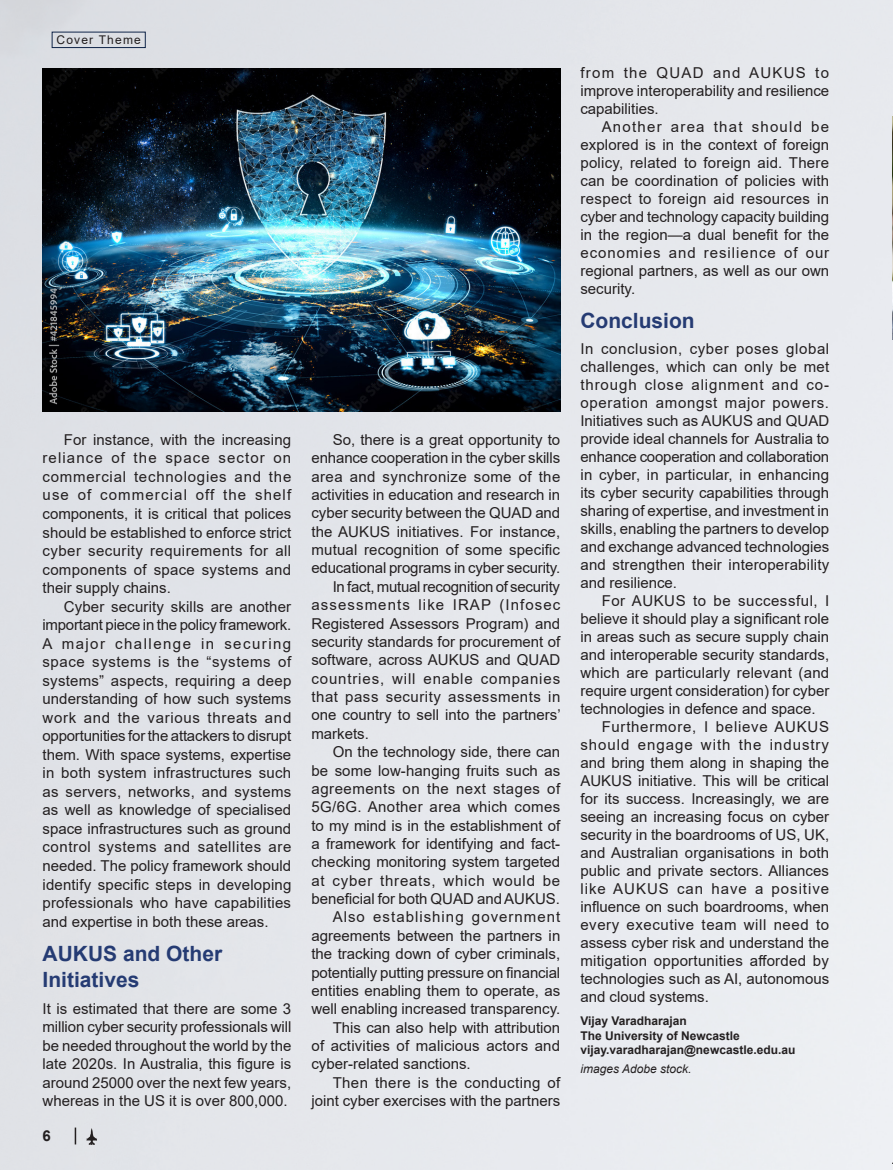
<style>
.page{position:relative;width:893px;height:1170px;background:#fff}
.page>*{position:absolute;margin:0;border:0;box-sizing:border-box;transform-origin:0 0}
.Body_text{font:700 21px/25.7px "Arial";color:#253b73}
.Body_text-2{font:15px/18px "Arial";color:#231f20;text-align:justify}
.t1{font:700 15px "Arial";color:#231f20}
.Author_Finish{font:700 12px "Arial";color:#231f20}
.Author_Finish-2{font:italic 12px "Arial";color:#231f20}
.t2{font:12px "Arial";letter-spacing:.1em;color:#231f20}
</style>
<div class="page">
<div style="left:0;top:0;width:893px;height:1169px;background:#e6e8ec"></div>
<svg style="left:75px;top:1127px;width:1px;height:17px"></svg>
<img style="left:86px;top:1127px;width:12px;height:17px">
<div style="left:52px;top:32px;width:93px;height:16px;border:1px solid #102549"></div>
<img style="left:43px;top:68px;width:517px;height:343px">
<img style="left:892px;top:116px;width:1px;height:224px">
<p class="t2" style="left:56px;top:32px;width:86px">Cover Theme</p>
<p class="Body_text-2" style="left:43px;top:430px;width:250px;line-height:18.5px;text-indent:21px">For instance, with the increasing reliance of the space sector on commercial technologies and the use of commercial off the shelf components, it is critical that polices should be established to enforce strict cyber security requirements for all components of space systems and their supply chains.</p>
<p class="Body_text-2" style="left:43px;top:597px;width:250px;line-height:18.5px;text-indent:21px">Cyber security skills are another important piece in the policy framework.<br>A major challenge in securing space systems is the “systems of systems” aspects, requiring a deep understanding of how such systems work and the various threats and opportunities for the attackers to disrupt them. With space systems, expertise in both system infrastructures such as servers, networks, and systems as well as knowledge of specialised space infrastructures such as ground control systems and satellites are needed. The policy framework should identify specific steps in developing professionals who have capabilities and expertise in both these areas.</p>
<p class="Body_text" style="left:43px;top:940px;width:181px">AUKUS and Other<br>Initiatives</p>
<p class="Body_text-2" style="left:43px;top:998px;width:250px;line-height:18.5px">It is estimated that there are some 3 million cyber security professionals will be needed throughout the world by the late 2020s. In Australia, this figure is around 25000 over the next few years, whereas in the US it is over 800,000.</p>
<p class="t1" style="left:43px;top:1125px;width:10px">6</p>
<p class="Body_text-2" style="left:311px;top:430px;width:250px;text-indent:21px">So, there is a great opportunity to enhance cooperation in the cyber skills area and synchronize some of the activities in education and research in cyber security between the QUAD and the AUKUS initiatives. For instance, mutual recognition of some specific educational programs in cyber security.</p>
<p class="Body_text-2" style="left:311px;top:577px;width:251px;text-indent:21px">In fact, mutual recognition of security assessments like IRAP (Infosec Registered Assessors Program) and security standards for procurement of software, across AUKUS and QUAD countries, will enable companies that pass security assessments in one country to sell into the partners’ markets.</p>
<p class="Body_text-2" style="left:311px;top:742px;width:250px;text-indent:21px">On the technology side, there can be some low-hanging fruits such as agreements on the next stages of 5G/6G. Another area which comes to my mind is in the establishment of a framework for identifying and fact&shy;checking monitoring system targeted at cyber threats, which would be beneficial for both QUAD and AUKUS.</p>
<p class="Body_text-2" style="left:311px;top:907px;width:250px;text-indent:21px">Also establishing government agreements between the partners in the tracking down of cyber criminals, potentially putting pressure on financial entities enabling them to operate, as well enabling increased transparency.</p>
<p class="Body_text-2" style="left:311px;top:1018px;width:250px;text-indent:21px">This can also help with attribution of activities of malicious actors and cyber-related sanctions.</p>
<p class="Body_text-2" style="left:311px;top:1073px;width:250px;text-align:right">Then there is the conducting of joint cyber exercises with the partners</p>
<p class="Body_text-2" style="left:580px;top:63px;width:250px">from the QUAD and AUKUS to improve interoperability and resilience capabilities.</p>
<p class="Body_text-2" style="left:580px;top:117px;width:250px;text-indent:21px">Another area that should be explored is in the context of foreign policy, related to foreign aid. There can be coordination of policies with respect to foreign aid resources in cyber and technology capacity building in the region—a dual benefit for the economies and resilience of our regional partners, as well as our own security.</p>
<p class="Body_text" style="left:580px;top:307px;width:116px">Conclusion</p>
<p class="Body_text-2" style="left:580px;top:340px;width:250px">In conclusion, cyber poses global challenges, which can only be met through close alignment and co&shy;operation amongst major powers.<br>Initiatives such as AUKUS and QUAD provide ideal channels for Australia to enhance cooperation and collaboration in cyber, in particular, in enhancing its cyber security capabilities through sharing of expertise, and investment in skills, enabling the partners to develop and exchange advanced technologies and strengthen their interoperability and resilience.</p>
<p class="Body_text-2" style="left:580px;top:592px;width:250px;text-indent:21px">For AUKUS to be successful, I believe it should play a significant role in areas such as secure supply chain and interoperable security standards, which are particularly relevant (and require urgent consideration) for cyber technologies in defence and space.</p>
<p class="Body_text-2" style="left:580px;top:718px;width:250px;text-indent:21px">Furthermore, I believe AUKUS should engage with the industry and bring them along in shaping the AUKUS initiative. This will be critical for its success. Increasingly, we are seeing an increasing focus on cyber security in the boardrooms of US, UK, and Australian organisations in both public and private sectors. Alliances like AUKUS can have a positive influence on such boardrooms, when every executive team will need to assess cyber risk and understand the mitigation opportunities afforded by technologies such as AI, autonomous and cloud systems.</p>
<p class="Author_Finish" style="left:580px;top:1012px;width:108px">Vijay Varadharajan</p>
<p class="Author_Finish" style="left:580px;top:1026px;width:161px">The University of Newcastle</p>
<p class="Author_Finish" style="left:580px;top:1041px;width:216px">vijay.varadharajan@newcastle.edu.au</p>
<p class="Author_Finish-2" style="left:580px;top:1060px;width:112px">images Adobe stock.</p>
</div>
